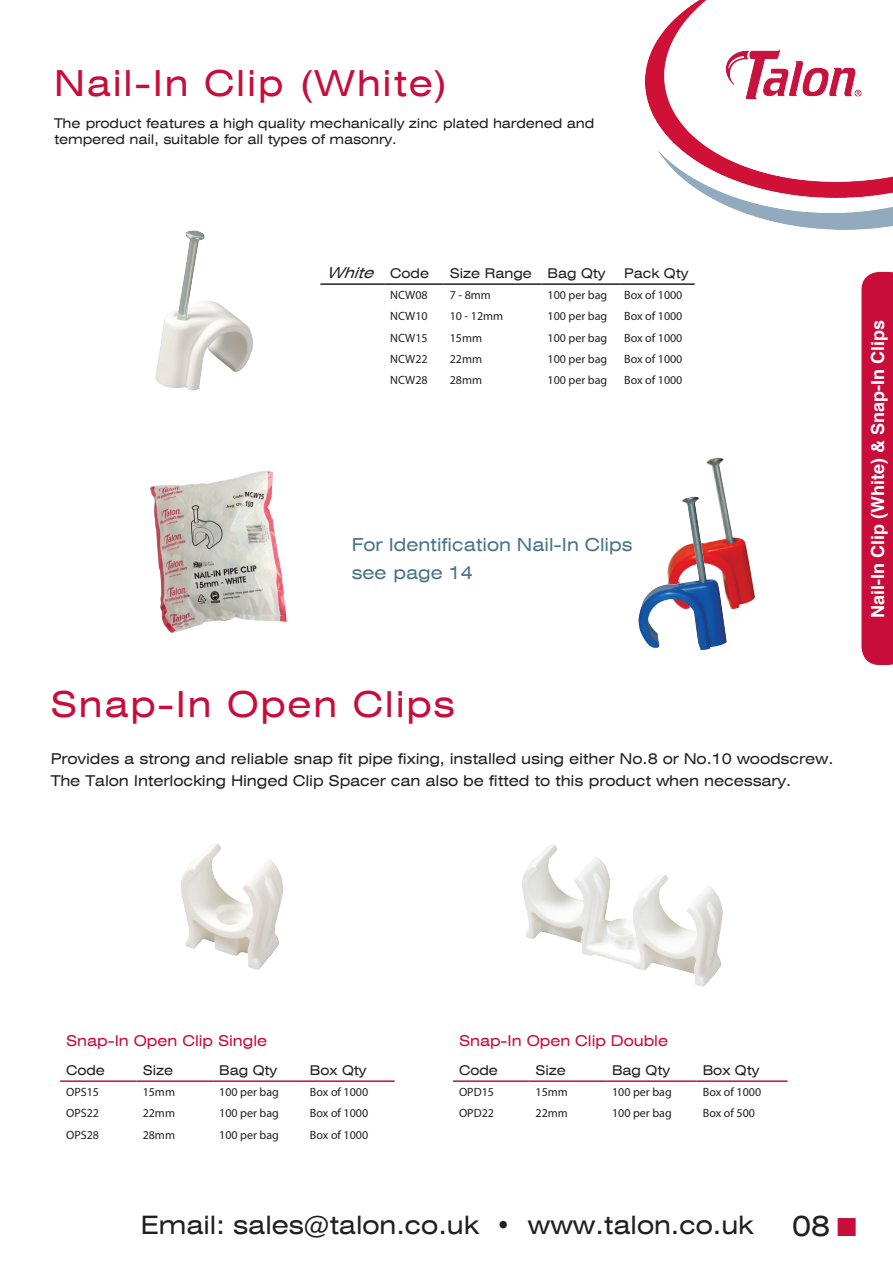
<style>
.page{position:relative;width:893px;height:1263px;background:#fff}
.page>*{position:absolute;margin:0;border:0;box-sizing:border-box;transform-origin:0 0}
.t1{font:expanded 36px "Swiss 721";letter-spacing:.05em;color:#c80d3a}
.t2{font:expanded 28.5px "Swiss 721";color:#231f20}
.t3{font:expanded 25.5px "Swiss 721";color:#231f20}
.t4{font:expanded 18px "Swiss 721";color:#49748a}
.t5{font:700 18px "Helvetica";color:#fff}
.t6{font:expanded 15px "Swiss 721";color:#231f20}
.t7{font:expanded 15px "Swiss 721";color:#c80d3a}
.t8{font:italic expanded 15px "Swiss 721";color:#231f20}
.t9{font:expanded 13.5px/16.2px "Swiss 721";color:#231f20}
.t10{font:12px "Myriad Pro";color:#231f20}
.s1{font-family:"Andale Mono";font-stretch:normal;font-size:30px;color:#c80d3a}
</style>
<div class="page">
<div style="left:861px;top:272px;width:32px;height:393px;background:#c80d3a"></div>
<img style="left:645px;top:0;width:248px;height:229px">
<img style="left:694px;top:458px;width:31px;height:91px">
<img style="left:654px;top:497px;width:45px;height:92px">
<img style="left:181px;top:844px;width:103px;height:126px">
<img style="left:522px;top:845px;width:201px;height:141px">
<hr style="left:453px;top:1080px;width:77px;height:2px;background:#c80d3a">
<hr style="left:530px;top:1080px;width:76px;height:2px;background:#c80d3a">
<hr style="left:606px;top:1080px;width:91px;height:2px;background:#c80d3a">
<hr style="left:697px;top:1080px;width:90px;height:2px;background:#c80d3a">
<hr style="left:60px;top:1080px;width:77px;height:2px;background:#c80d3a">
<hr style="left:137px;top:1080px;width:76px;height:2px;background:#c80d3a">
<hr style="left:213px;top:1080px;width:91px;height:2px;background:#c80d3a">
<hr style="left:304px;top:1080px;width:91px;height:2px;background:#c80d3a">
<img style="left:155px;top:231px;width:98px;height:160px">
<hr style="left:320px;top:283px;width:64px;height:2px;background:#231f20">
<hr style="left:384px;top:283px;width:60px;height:2px;background:#231f20">
<hr style="left:444px;top:283px;width:98px;height:2px;background:#231f20">
<hr style="left:542px;top:283px;width:76px;height:2px;background:#231f20">
<hr style="left:618px;top:283px;width:77px;height:2px;background:#231f20">
<img style="left:150px;top:471px;width:137px;height:162px">
<p class="t1" style="left:54px;top:60px;width:394px">Nail-In Clip (White)</p>
<p class="t9" style="left:54px;top:115px;width:542px">The product features a high quality mechanically zinc plated hardened and tempered nail, suitable for all types of masonry.</p>
<p class="t8" style="left:326px;top:263px;width:55px">White</p>
<p class="t9" style="left:390px;top:265px;width:40px">Code</p>
<p class="t9" style="left:450px;top:265px;width:84px">Size Range</p>
<p class="t9" style="left:548px;top:265px;width:60px">Bag Qty</p>
<p class="t9" style="left:624px;top:265px;width:66px">Pack Qty</p>
<p class="t10" style="left:390px;top:288px;width:39px">NCW08</p>
<p class="t10" style="left:450px;top:288px;width:43px">7 - 8mm</p>
<p class="t10" style="left:548px;top:288px;width:61px">100 per bag</p>
<p class="t10" style="left:624px;top:288px;width:60px">Box of 1000</p>
<p class="t10" style="left:390px;top:309px;width:39px">NCW10</p>
<p class="t10" style="left:450px;top:309px;width:55px">10 - 12mm</p>
<p class="t10" style="left:548px;top:309px;width:61px">100 per bag</p>
<p class="t10" style="left:624px;top:309px;width:60px">Box of 1000</p>
<p class="t10" style="left:390px;top:330px;width:39px">NCW15</p>
<p class="t10" style="left:450px;top:330px;width:34px">15mm</p>
<p class="t10" style="left:548px;top:330px;width:61px">100 per bag</p>
<p class="t10" style="left:624px;top:330px;width:60px">Box of 1000</p>
<p class="t10" style="left:390px;top:351px;width:39px">NCW22</p>
<p class="t10" style="left:450px;top:351px;width:34px">22mm</p>
<p class="t10" style="left:548px;top:351px;width:61px">100 per bag</p>
<p class="t10" style="left:624px;top:351px;width:60px">Box of 1000</p>
<p class="t10" style="left:390px;top:373px;width:39px">NCW28</p>
<p class="t10" style="left:450px;top:373px;width:34px">28mm</p>
<p class="t10" style="left:548px;top:373px;width:61px">100 per bag</p>
<p class="t10" style="left:624px;top:373px;width:60px">Box of 1000</p>
<p class="t4" style="left:352px;top:534px;width:282px">For Identification Nail-In Clips</p>
<p class="t4" style="left:352px;top:562px;width:122px">see page 14</p>
<p class="t1" style="left:50px;top:681px;width:406px">Snap-In Open Clips</p>
<p class="t6" style="left:51px;top:749px;width:784px">Provides a strong and reliable snap fit pipe fixing, installed using either No.8 or No.10 woodscrew.</p>
<p class="t6" style="left:51px;top:771px;width:742px">The Talon Interlocking Hinged Clip Spacer can also be fitted to this product when necessary.</p>
<p class="t5" style="left:863px;top:618px;width:300px;rotate:-90deg">Nail-In Clip (White) &amp; Snap-In Clips</p>
<p class="t7" style="left:66px;top:1032px;width:203px">Snap-In Open Clip Single</p>
<p class="t9" style="left:66px;top:1062px;width:40px">Code</p>
<p class="t9" style="left:143px;top:1062px;width:32px">Size</p>
<p class="t9" style="left:219px;top:1062px;width:60px">Bag Qty</p>
<p class="t9" style="left:310px;top:1062px;width:58px">Box Qty</p>
<p class="t10" style="left:66px;top:1085px;width:34px">OPS15</p>
<p class="t10" style="left:143px;top:1085px;width:34px">15mm</p>
<p class="t10" style="left:219px;top:1085px;width:61px">100 per bag</p>
<p class="t10" style="left:310px;top:1085px;width:60px">Box of 1000</p>
<p class="t10" style="left:66px;top:1106px;width:34px">OPS22</p>
<p class="t10" style="left:143px;top:1106px;width:34px">22mm</p>
<p class="t10" style="left:219px;top:1106px;width:61px">100 per bag</p>
<p class="t10" style="left:310px;top:1106px;width:60px">Box of 1000</p>
<p class="t10" style="left:66px;top:1127px;width:34px">OPS28</p>
<p class="t10" style="left:143px;top:1127px;width:34px">28mm</p>
<p class="t10" style="left:219px;top:1127px;width:61px">100 per bag</p>
<p class="t10" style="left:310px;top:1127px;width:60px">Box of 1000</p>
<p class="t7" style="left:459px;top:1032px;width:211px">Snap-In Open Clip Double</p>
<p class="t9" style="left:459px;top:1062px;width:40px">Code</p>
<p class="t9" style="left:536px;top:1062px;width:32px">Size</p>
<p class="t9" style="left:612px;top:1062px;width:60px">Bag Qty</p>
<p class="t9" style="left:703px;top:1062px;width:58px">Box Qty</p>
<p class="t10" style="left:459px;top:1085px;width:36px">OPD15</p>
<p class="t10" style="left:536px;top:1085px;width:34px">15mm</p>
<p class="t10" style="left:612px;top:1085px;width:61px">100 per bag</p>
<p class="t10" style="left:703px;top:1085px;width:60px">Box of 1000</p>
<p class="t10" style="left:459px;top:1106px;width:36px">OPD22</p>
<p class="t10" style="left:536px;top:1106px;width:34px">22mm</p>
<p class="t10" style="left:612px;top:1106px;width:61px">100 per bag</p>
<p class="t10" style="left:703px;top:1106px;width:54px">Box of 500</p>
<p class="t3" style="left:141px;top:1209px;width:614px">Email: sales@talon.co.uk • www.talon.co.uk</p>
<p class="t2" style="left:792px;top:1207px;width:65px">08 <span class="s1">■</span></p>
</div>
